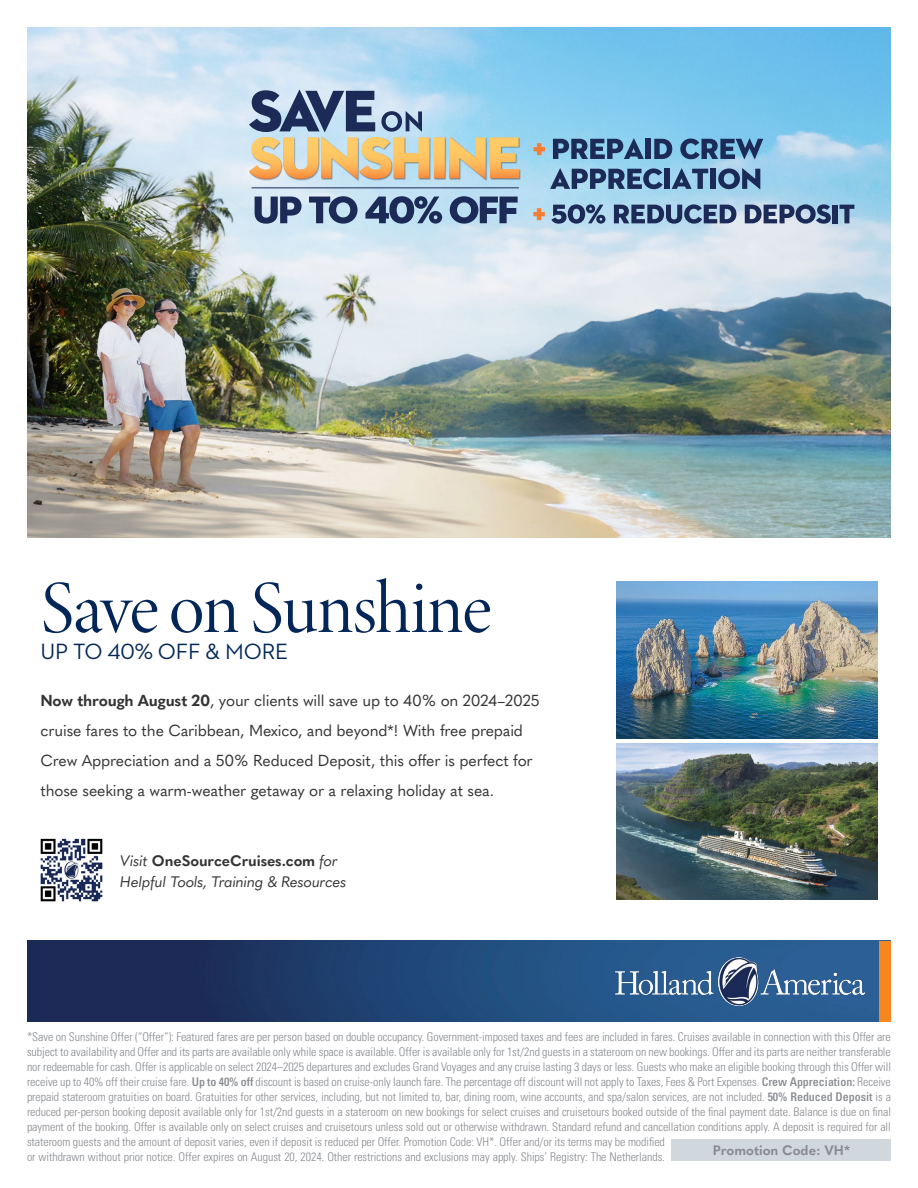
<style>
.page{position:relative;width:918px;height:1188px;background:#fff}
.page>*{position:absolute;margin:0;border:0;box-sizing:border-box;transform-origin:0 0}
.t1{font:75px "Minion 3 Display";letter-spacing:-.025em;color:#022658}
.t2{font:22.5px "Neutraface 2 Text";letter-spacing:-.01em;color:#022658}
.t3{font:15.75px/30px "Quasimoda";letter-spacing:-.01em;color:#333}
.t4{font:italic 15px/21px "Quasimoda";letter-spacing:-.015em;color:#333}
.t5{font:700 13.5px "Quasimoda";color:#878a8f}
.t6{font:300 condensed 12px/15px "Univers LT Std";letter-spacing:-.005em;color:#878a8f}
.s1{font-weight:700}
.s2{font-weight:700;font-style:normal}
.s3{font-weight:600}
</style>
<div class="page">
<img style="left:27px;top:27px;width:864px;height:511px">
<div style="left:672px;top:1139px;width:219px;height:22px;background:#d1d8dd"></div>
<img style="left:27px;top:941px;width:853px;height:81px">
<img style="left:615px;top:958px;width:249px;height:47px">
<div style="left:880px;top:941px;width:11px;height:81px;background:#f6861f"></div>
<img style="left:40px;top:838px;width:63px;height:64px">
<svg style="left:533px;top:143px;width:12px;height:12px"></svg>
<svg style="left:553px;top:138px;width:91px;height:21px;background:#4d7298"></svg>
<div style="left:646px;top:139px;width:5px;height:20px;background:#1b2a56"></div>
<svg style="left:654px;top:139px;width:18px;height:20px"></svg>
<svg style="left:680px;top:138px;width:83px;height:21px;background:#4c749c"></svg>
<svg style="left:550px;top:168px;width:113px;height:21px;background:#5a799c"></svg>
<div style="left:665px;top:169px;width:5px;height:20px;background:#1b2a56"></div>
<svg style="left:672px;top:168px;width:36px;height:21px"></svg>
<div style="left:711px;top:169px;width:5px;height:20px;background:#1b2a56"></div>
<svg style="left:718px;top:168px;width:42px;height:22px"></svg>
<svg style="left:533px;top:208px;width:12px;height:12px"></svg>
<svg style="left:551px;top:204px;width:55px;height:20px"></svg>
<svg style="left:614px;top:204px;width:122px;height:20px;background:#5c7496"></svg>
<svg style="left:745px;top:204px;width:86px;height:20px;background:#667796"></svg>
<div style="left:833px;top:205px;width:5px;height:18px;background:#1b2a56"></div>
<svg style="left:839px;top:205px;width:15px;height:18px"></svg>
<svg style="left:255px;top:197px;width:47px;height:27px"></svg>
<svg style="left:309px;top:196px;width:49px;height:28px"></svg>
<svg style="left:365px;top:196px;width:77px;height:28px;background:#687e9e"></svg>
<svg style="left:450px;top:196px;width:68px;height:28px;background:#607899"></svg>
<hr style="left:252px;top:187px;width:267px;height:1px;background:#1b2a56">
<div style="left:249px;top:137px;width:272px;height:44px;background:#000;opacity:.35"></div>
<svg style="left:249px;top:90px;width:270px;height:89px;background:#b5b9af"></svg>
<img style="left:616px;top:743px;width:262px;height:157px">
<img style="left:616px;top:582px;width:262px;height:156px">
<h1 class="t1" style="left:40px;top:559px;width:453px">Save on Sunshine</h1>
<h2 class="t2" style="left:40px;top:638px;width:249px">UP TO 40% OFF &amp; MORE</h2>
<p class="t3" style="left:40px;top:684px;width:500px"><span class="s1">Now through August 20</span>, your clients will save up to 40% on 2024–2025 cruise fares to the Caribbean, Mexico, and beyond*! With free prepaid Crew Appreciation and a 50% Reduced Deposit, this offer is perfect for those seeking a warm-weather getaway or a relaxing holiday at sea.</p>
<p class="t4" style="left:120px;top:850px;width:228px">Visit <span class="s2">OneSourceCruises.com</span> for<br>Helpful Tools, Training &amp; Resources</p>
<p class="t6" style="left:27px;top:1029px;width:866px">*Save on Sunshine Offer (“Offer”): Featured fares are per person based on double occupancy. Government-imposed taxes and fees are included in fares. Cruises available in connection with this Offer are subject to availability and Offer and its parts are available only while space is available. Offer is available only for 1st/2nd guests in a stateroom on new bookings. Offer and its parts are neither transferable nor redeemable for cash. Offer is applicable on select 2024–2025 departures and excludes Grand Voyages and any cruise lasting 3 days or less. Guests who make an eligible booking through this Offer will receive up to 40% off their cruise fare. <span class="s3">Up to 40% off</span> discount is based on cruise-only launch fare. The percentage off discount will not apply to Taxes, Fees &amp; Port Expenses. <span class="s3">Crew Appreciation:</span> Receive prepaid stateroom gratuities on board. Gratuities for other services, including, but not limited to, bar, dining room, wine accounts, and spa/salon services, are not included. <span class="s3">50% Reduced Deposit</span> is a reduced per-person booking deposit available only for 1st/2nd guests in a stateroom on new bookings for select cruises and cruisetours booked outside of the final payment date. Balance is due on final payment of the booking. Offer is available only on select cruises and cruisetours unless sold out or otherwise withdrawn. Standard refund and cancellation conditions apply. A deposit is required for all stateroom guests and the amount of deposit varies, even if deposit is reduced per Offer. Promotion Code: VH*. Offer and/or its terms may be modified<br>or withdrawn without prior notice. Offer expires on August 20, 2024. Other restrictions and exclusions may apply. Ships’ Registry: The Netherlands.</p>
<p class="t5" style="left:713px;top:1140px;width:139px">Promotion Code: VH*</p>
</div>
